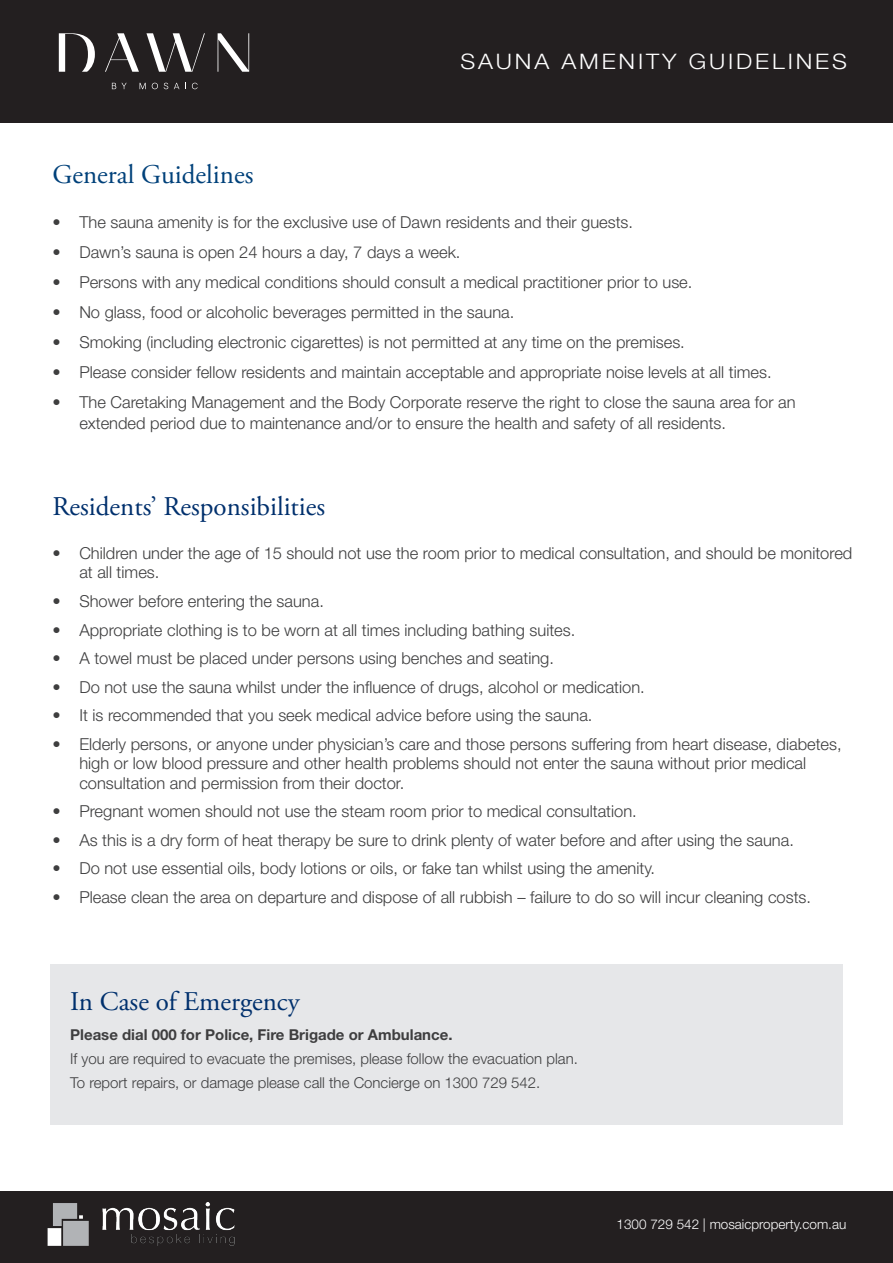
<style>
.page{position:relative;width:893px;height:1263px;background:#fff}
.page>*{position:absolute;margin:0;border:0;box-sizing:border-box;transform-origin:0 0}
.t1{font:27px "Adobe Garamond Pro";color:#00306d}
.t2{font:27px "Adobe Garamond Pro";color:#00417a}
.t3{font:300 21.3px "Helvetica Neue LT Std";letter-spacing:.12em;color:#fff;scale:1.11 1}
.t4{font:300 16.5px/19.5px "Helvetica Neue LT Std";color:#3e3e3f}
.t5{font:300 15px "Helvetica Neue LT Std";color:#3e3e3f}
.t6{font:700 15px "Helvetica Neue LT Std";color:#3e3e3f}
.t7{font:300 13.5px "Helvetica Neue LT Std";color:#fff}
</style>
<div class="page">
<div style="left:0;top:1191px;width:893px;height:72px;background:#231f20"></div>
<img style="left:47px;top:1202px;width:188px;height:44px">
<div style="left:0;top:0;width:893px;height:123px;background:#231f20"></div>
<div style="left:50px;top:965px;width:793px;height:160px;background:#e6e7e9"></div>
<svg style="left:59px;top:33px;width:36px;height:39px"></svg>
<svg style="left:105px;top:33px;width:34px;height:39px"></svg>
<svg style="left:146px;top:33px;width:59px;height:39px"></svg>
<svg style="left:218px;top:33px;width:31px;height:39px"></svg>
<svg style="left:112px;top:83px;width:15px;height:6px"></svg>
<svg style="left:140px;top:83px;width:6px;height:6px"></svg>
<svg style="left:152px;top:83px;width:6px;height:6px"></svg>
<svg style="left:164px;top:83px;width:4px;height:6px"></svg>
<svg style="left:174px;top:83px;width:5px;height:6px"></svg>
<svg style="left:192px;top:83px;width:6px;height:6px"></svg>
<p class="t3" style="left:460px;top:49px;width:350px">SAUNA AMENITY GUIDELINES</p>
<p class="t2" style="left:52px;top:158px;width:203px">General Guidelines</p>
<p class="t4" style="left:52px;top:212px;width:582px">• The sauna amenity is for the exclusive use of Dawn residents and their guests.</p>
<p class="t4" style="left:52px;top:242px;width:410px">• Dawn’s sauna is open 24 hours a day, 7 days a week.</p>
<p class="t4" style="left:52px;top:272px;width:642px">• Persons with any medical conditions should consult a medical practitioner prior to use.</p>
<p class="t4" style="left:52px;top:302px;width:463px">• No glass, food or alcoholic beverages permitted in the sauna.</p>
<p class="t4" style="left:52px;top:332px;width:634px">• Smoking (including electronic cigarettes) is not permitted at any time on the premises.</p>
<p class="t4" style="left:52px;top:362px;width:721px">• Please consider fellow residents and maintain acceptable and appropriate noise levels at all times.</p>
<p class="t4" style="left:79px;top:391px;width:718px;line-height:21px;text-indent:-27px">• The Caretaking Management and the Body Corporate reserve the right to close the sauna area for an extended period due to maintenance and/or to ensure the health and safety of all residents.</p>
<p class="t1" style="left:52px;top:491px;width:274px">Residents’ Responsibilities</p>
<p class="t4" style="left:79px;top:543px;width:774px;text-indent:-27px">• Children under the age of 15 should not use the room prior to medical consultation, and should be monitored at all times.</p>
<p class="t4" style="left:52px;top:591px;width:273px">• Shower before entering the sauna.</p>
<p class="t4" style="left:52px;top:619px;width:524px">• Appropriate clothing is to be worn at all times including bathing suites.</p>
<p class="t4" style="left:52px;top:648px;width:503px">• A towel must be placed under persons using benches and seating.</p>
<p class="t4" style="left:52px;top:676px;width:594px">• Do not use the sauna whilst under the influence of drugs, alcohol or medication.</p>
<p class="t4" style="left:52px;top:705px;width:542px">• It is recommended that you seek medical advice before using the sauna.</p>
<p class="t4" style="left:79px;top:733px;width:764px;text-indent:-27px">• Elderly persons, or anyone under physician’s care and those persons suffering from heart disease, diabetes, high or low blood pressure and other health problems should not enter the sauna without prior medical consultation and permission from their doctor.</p>
<p class="t4" style="left:52px;top:801px;width:586px">• Pregnant women should not use the steam room prior to medical consultation.</p>
<p class="t4" style="left:52px;top:829px;width:743px">• As this is a dry form of heat therapy be sure to drink plenty of water before and after using the sauna.</p>
<p class="t4" style="left:52px;top:858px;width:604px">• Do not use essential oils, body lotions or oils, or fake tan whilst using the amenity.</p>
<p class="t4" style="left:52px;top:886px;width:760px">• Please clean the area on departure and dispose of all rubbish – failure to do so will incur cleaning costs.</p>
<p class="t1" style="left:70px;top:985px;width:231px">In Case of Emergency</p>
<p class="t6" style="left:70px;top:1025px;width:384px">Please dial 000 for Police, Fire Brigade or Ambulance.</p>
<p class="t5" style="left:70px;top:1049px;width:509px">If you are required to evacuate the premises, please follow the evacuation plan.</p>
<p class="t5" style="left:70px;top:1073px;width:472px">To report repairs, or damage please call the Concierge on 1300 729 542.</p>
<p class="t7" style="left:617px;top:1216px;width:231px">1300 729 542 | mosaicproperty.com.au</p>
</div>
